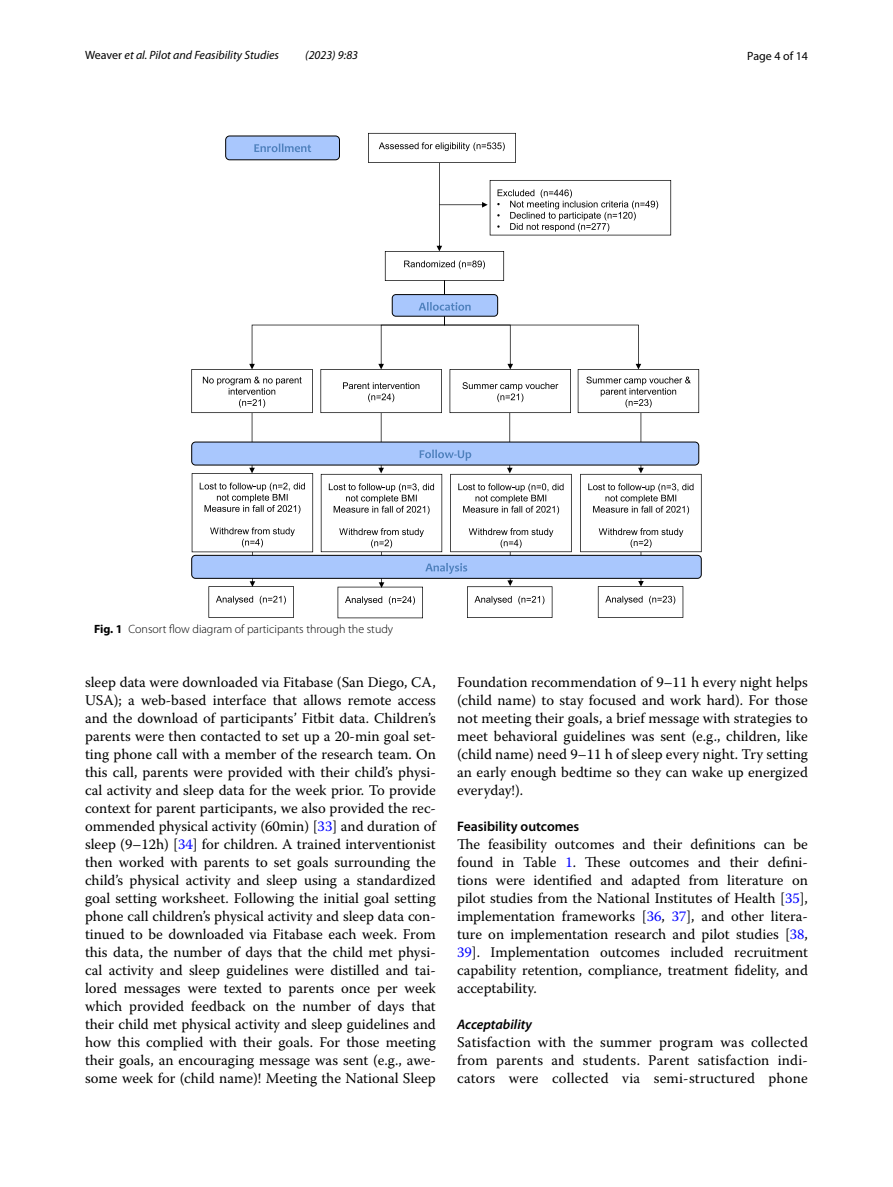
<style>
.page{position:relative;width:893px;height:1187px;background:#fff}
.page>*{position:absolute;margin:0;border:0;box-sizing:border-box;transform-origin:0 0}
.t1{font:14.7px/18px "Warnock Pro";color:#000;text-align:justify}
.t2{font:600 13.8px "Myriad Pro";color:#000}
.t3{font:italic 600 13.8px "Myriad Pro";color:#000}
.t4{font:300 12px "Myriad Pro";color:#000}
.t5{font:italic 12px "Myriad Pro";color:#000}
.t6{font:12px "Myriad Pro";color:#000}
.s1{font-style:normal}
.s2{font-weight:700}
.s3{color:#00f}
</style>
<div class="page">
<svg style="left:191px;top:133px;width:511px;height:485px"></svg>
<p class="t5" style="left:85px;top:48px;width:196px"><span class="s1">Weaver</span> et al. Pilot and Feasibility Studies</p>
<p class="t5" style="left:305px;top:48px;width:54px">(2023) 9:83</p>
<p class="t6" style="left:747px;top:48px;width:62px">Page 4 of 14</p>
<p class="t4" style="left:94px;top:622px;width:301px"><span class="s2">Fig. 1</span> Consort flow diagram of participants through the study</p>
<p class="t1" style="left:85px;top:672px;width:352px">sleep data were downloaded via Fitabase (San Diego, CA, USA); a web-based interface that allows remote access and the download of participants’ Fitbit data. Children’s parents were then contacted to set up a 20-min goal set&shy;ting phone call with a member of the research team. On this call, parents were provided with their child’s physi&shy;cal activity and sleep data for the week prior. To provide context for parent participants, we also provided the rec&shy;ommended physical activity (60min) [<span class="s3">33</span>] and duration of sleep (9–12h) [<span class="s3">34</span>] for children. A trained interventionist then worked with parents to set goals surrounding the child’s physical activity and sleep using a standardized goal setting worksheet. Following the initial goal setting phone call children’s physical activity and sleep data con&shy;tinued to be downloaded via Fitabase each week. From this data, the number of days that the child met physi&shy;cal activity and sleep guidelines were distilled and tai&shy;lored messages were texted to parents once per week which provided feedback on the number of days that their child met physical activity and sleep guidelines and how this complied with their goals. For those meeting their goals, an encouraging message was sent (e.g., awe&shy;some week for (child name)! Meeting the National Sleep</p>
<p class="t1" style="left:457px;top:672px;width:352px">Foundation recommendation of 9–11 h every night helps (child name) to stay focused and work hard). For those not meeting their goals, a brief message with strategies to meet behavioral guidelines was sent (e.g., children, like (child name) need 9–11 h of sleep every night. Try setting an early enough bedtime so they can wake up energized everyday!).</p>
<p class="t2" style="left:457px;top:817px;width:124px">Feasibility outcomes</p>
<p class="t1" style="left:457px;top:834px;width:352px">The feasibility outcomes and their definitions can be found in Table <span class="s3">1</span>. These outcomes and their defini&shy;tions were identified and adapted from literature on pilot studies from the National Institutes of Health [<span class="s3">35</span>], implementation frameworks [<span class="s3">36</span>, <span class="s3">37</span>], and other litera&shy;ture on implementation research and pilot studies [<span class="s3">38</span>, <span class="s3">39</span>]. Implementation outcomes included recruitment capability retention, compliance, treatment fidelity, and acceptability.</p>
<p class="t3" style="left:457px;top:1015px;width:76px">Acceptability</p>
<p class="t1" style="left:457px;top:1032px;width:352px">Satisfaction with the summer program was collected from parents and students. Parent satisfaction indi&shy;cators were collected via semi-structured phone</p>
</div>
